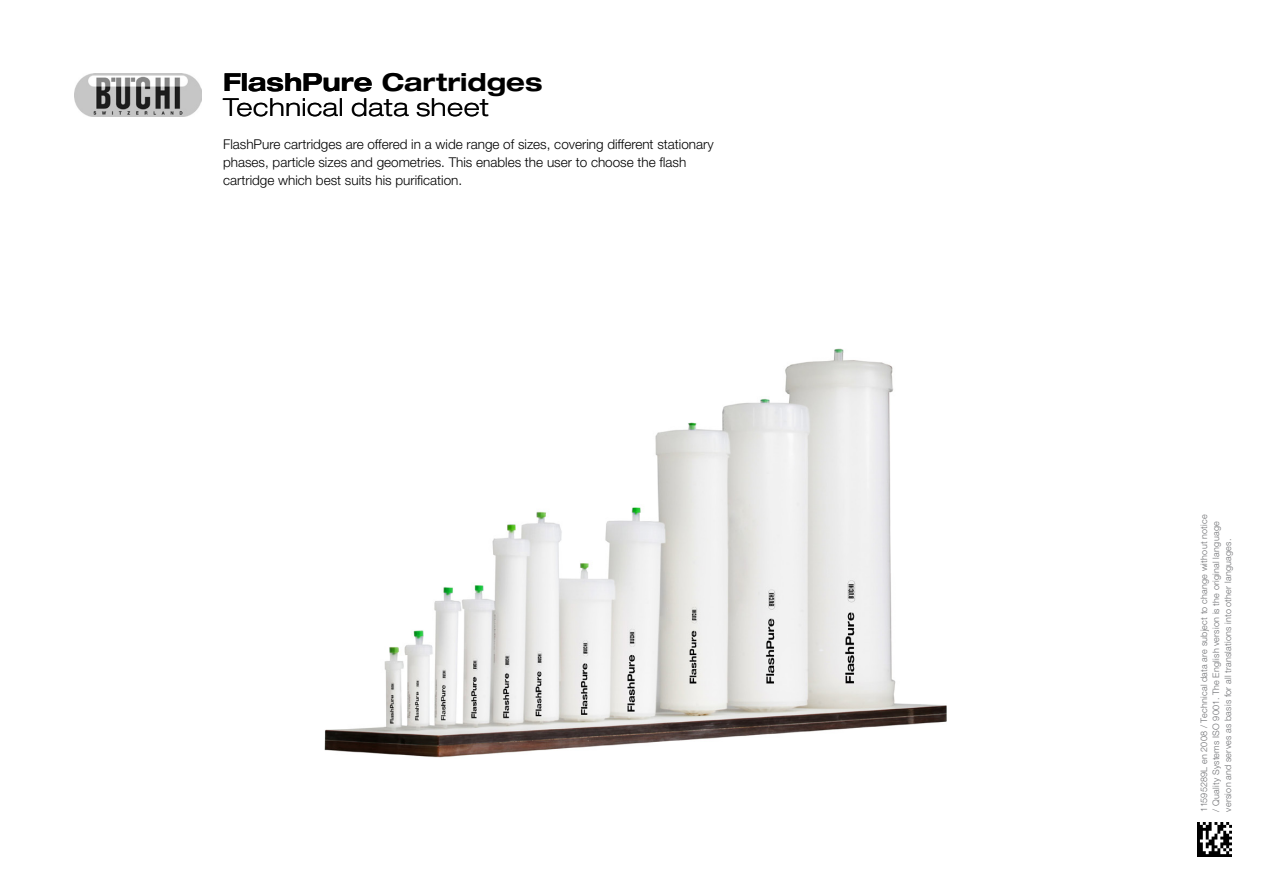
<style>
.page{position:relative;width:1263px;height:893px;background:#fff}
.page>*{position:absolute;margin:0;border:0;box-sizing:border-box;transform-origin:0 0}
.Cover_Headline{font:700 expanded 24.75px "Helvetica Neue LT Std";color:#000}
.Cover_Subline{font:300 expanded 24.75px "Helvetica Neue LT Std";letter-spacing:.025em;color:#000}
.Picture_content{font:300 13.5px/18px "Helvetica Neue LT Std";color:#000}
.EN_Barcode{font:300 9px/12px "Helvetica Neue LT Std";letter-spacing:.03em;color:#6d6e71}
</style>
<div class="page">
<img style="left:74px;top:74px;width:128px;height:42px">
<img style="left:324px;top:348px;width:623px;height:410px">
<img style="left:1197px;top:823px;width:34px;height:34px">
<p class="Cover_Headline" style="left:223px;top:66px;width:321px">FlashPure Cartridges</p>
<p class="Cover_Subline" style="left:223px;top:92px;width:267px">Technical data sheet</p>
<p class="Picture_content" style="left:223px;top:135px;width:492px">FlashPure cartridges are offered in a wide range of sizes, covering different stationary phases, particle sizes and geometries. This enables the user to choose the flash cartridge which best suits his purification.</p>
<p class="EN_Barcode" style="left:1198px;top:812px;width:299px;rotate:-90deg">11595289L en 2008 / Technical data are subject to change without notice / Quality Systems ISO 9001. The English version is the original language version and serves as basis for all translations into other languages.</p>
</div>
